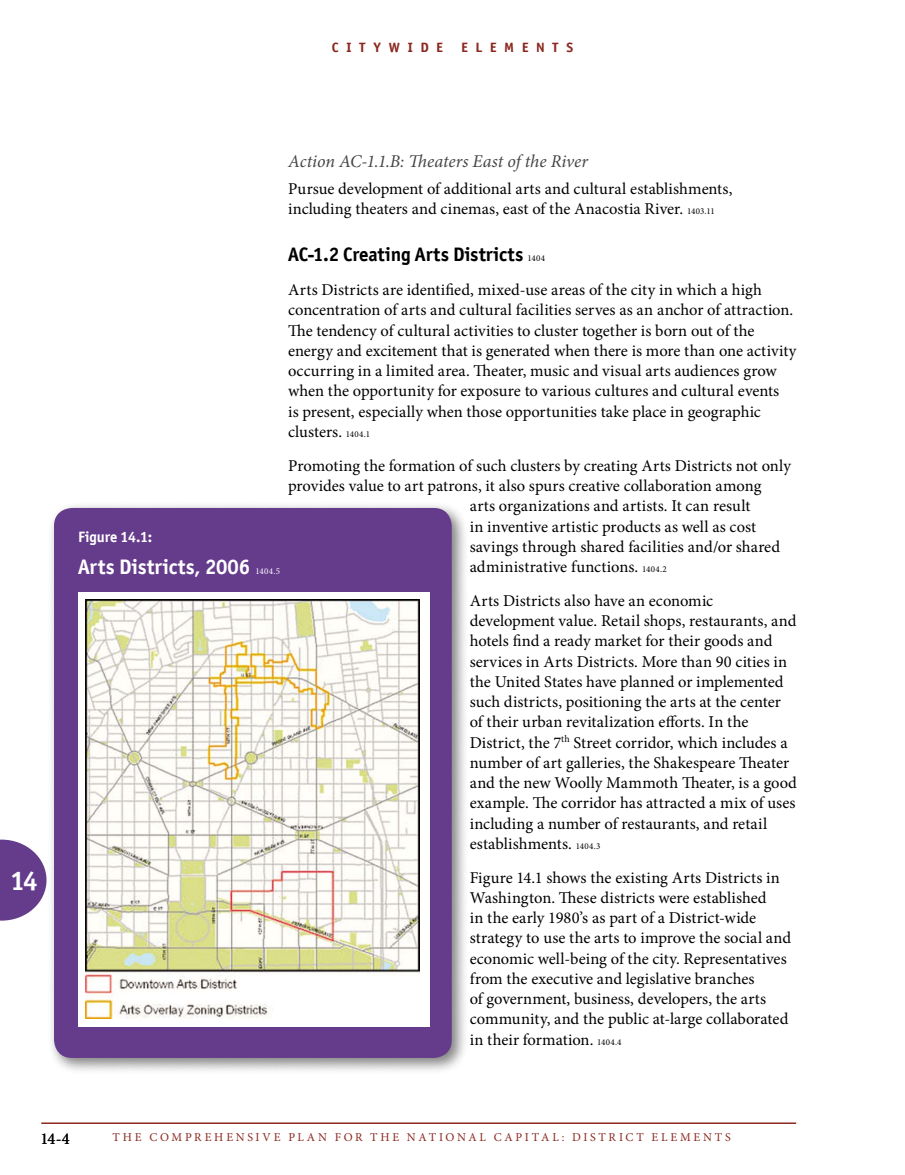
<style>
.page{position:relative;width:905px;height:1175px;background:#fff}
.page>*{position:absolute;margin:0;border:0;box-sizing:border-box;transform-origin:0 0}
.t1{font:700 27px "Officina Sans ITC Pro";color:#fff}
.t2{font:700 21px "Officina Sans ITC Pro";letter-spacing:.005em;color:#fff}
.t3{font:700 19.5px "Officina Sans ITC Pro";letter-spacing:-.005em;color:#000}
.t4{font:italic 18px "Minion Pro";letter-spacing:-.005em;color:#464646}
.t5{font:16.5px/20.2px "Minion Pro";color:#000}
.t6{font:700 15px "Officina Sans ITC Pro";color:#fff}
.t7{font:700 13.5px "Officina Sans ITC Pro";letter-spacing:.545em;color:#8a281f;scale:1.05 1}
.t8{font:12px "Minion Pro";letter-spacing:.23em;color:#8a281f}
.t9{font:9px "Minion Pro";color:#fff}
.s1{font-size:9px}
.s2{font-family:"Minion Pro";font-weight:400;font-size:9px}
</style>
<div class="page">
<svg style="left:0;top:839px;width:46px;height:81px"></svg>
<hr style="left:41px;top:1122px;width:755px;height:2px;background:#8a281f">
<div style="left:47px;top:501px;width:422px;height:574px;background:#000;opacity:.5"></div>
<div style="left:54px;top:508px;width:398px;height:550px;background:#653b8c;border-radius:18px"></div>
<div style="left:78px;top:591px;width:351px;height:435px;background:#fff"></div>
<img style="left:86px;top:599px;width:333px;height:419px">
<p class="t7" style="left:332px;top:39px;width:108px">CITYWIDE</p>
<p class="t7" style="left:461px;top:39px;width:108px">ELEMENTS</p>
<h1 class="t1" style="left:11px;top:864px;width:28px">14</h1>
<p class="t6" style="left:78px;top:527px;width:76px">Figure 14.1:</p>
<p class="t2" style="left:78px;top:553px;width:173px">Arts Districts, 2006</p>
<p class="t9" style="left:255px;top:564px;width:26px">1404.5</p>
<p class="t4" style="left:288px;top:149px;width:301px">Action AC-1.1.B: Theaters East of the River</p>
<p class="t5" style="left:288px;top:179px;width:446px">Pursue development of additional arts and cultural establishments, including theaters and cinemas, east of the Anacostia River. <span class="s1">1403.11</span></p>
<p class="t3" style="left:288px;top:243px;width:258px">AC-1.2 Creating Arts Districts <span class="s2">1404</span></p>
<p class="t5" style="left:288px;top:280px;width:510px">Arts Districts are identified, mixed-use areas of the city in which a high concentration of arts and cultural facilities serves as an anchor of attraction.<br>The tendency of cultural activities to cluster together is born out of the energy and excitement that is generated when there is more than one activity occurring in a limited area. Theater, music and visual arts audiences grow when the opportunity for exposure to various cultures and cultural events<br>is present, especially when those opportunities take place in geographic clusters. <span class="s1">1404.1</span></p>
<p class="t5" style="left:288px;top:455px;width:504px">Promoting the formation of such clusters by creating Arts Districts not only</p>
<p class="t5" style="left:288px;top:476px;width:475px">provides value to art patrons, it also spurs creative collaboration among</p>
<p class="t5" style="left:470px;top:496px;width:282px">arts organizations and artists. It can result</p>
<p class="t5" style="left:470px;top:516px;width:288px">in inventive artistic products as well as cost</p>
<p class="t5" style="left:470px;top:536px;width:312px">savings through shared facilities and/or shared</p>
<p class="t5" style="left:470px;top:556px;width:198px">administrative functions. <span class="s1">1404.2</span></p>
<p class="t5" style="left:470px;top:590px;width:329px">Arts Districts also have an economic development value. Retail shops, restaurants, and hotels find a ready market for their goods and services in Arts Districts. More than 90 cities in the United States have planned or implemented such districts, positioning the arts at the center of their urban revitalization efforts. In the District, the 7<sup>th</sup> Street corridor, which includes a number of art galleries, the Shakespeare Theater and the new Woolly Mammoth Theater, is a good example. The corridor has attracted a mix of uses including a number of restaurants, and retail establishments. <span class="s1">1404.3</span></p>
<p class="t5" style="left:470px;top:867px;width:323px">Figure 14.1 shows the existing Arts Districts in Washington. These districts were established<br>in the early 1980’s as part of a District-wide strategy to use the arts to improve the social and economic well-being of the city. Representatives from the executive and legislative branches<br>of government, business, developers, the arts community, and the public at-large collaborated in their formation. <span class="s1">1404.4</span></p>
<p class="t5" style="left:40px;top:1128px;width:31px">14-4</p>
<p class="t8" style="left:113px;top:1129px;width:619px">THE COMPREHENSIVE PLAN FOR THE NATIONAL CAPITAL: DISTRICT ELEMENTS</p>
</div>
